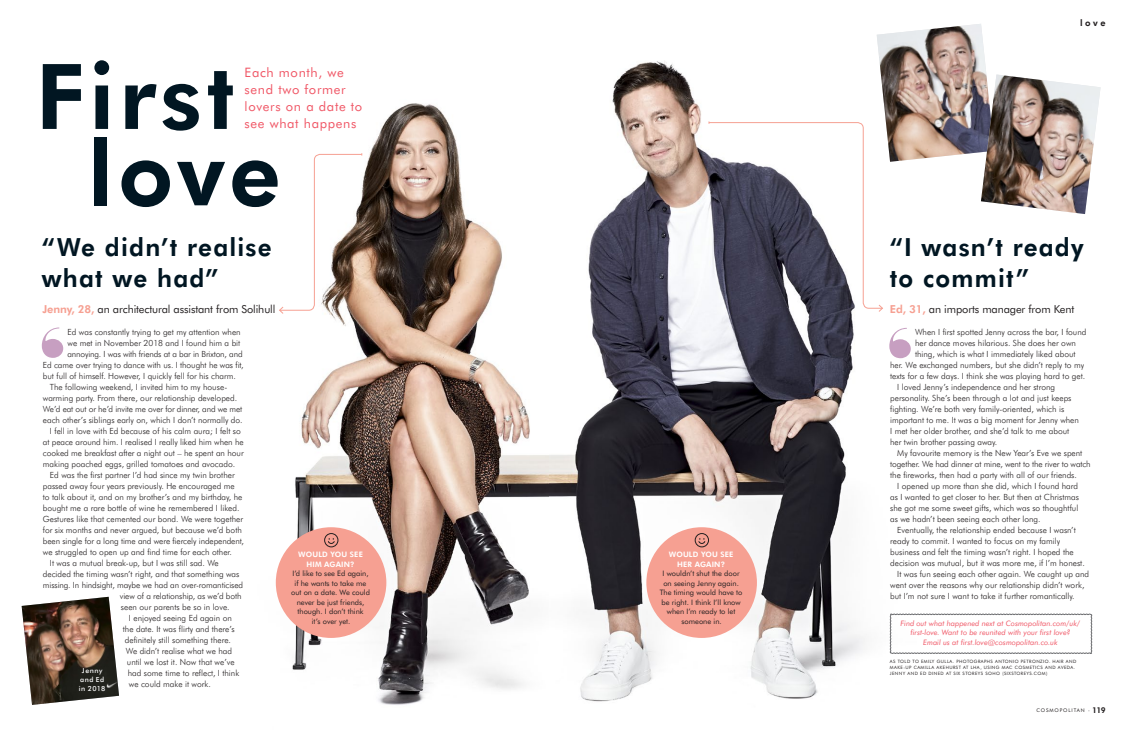
<style>
.page{position:relative;width:1134px;height:738px;background:#fff}
.page>*{position:absolute;margin:0;border:0;box-sizing:border-box;transform-origin:0 0}
.bodycopy{font:700 90.6px "Futura BT";letter-spacing:.05em;color:#011622}
.bodycopy-2{font:700 25px/30px "Futura BT";letter-spacing:.05em;color:#011622}
.bodycopy-3{font:13px/17px "Futura BT";letter-spacing:.05em;color:#f05766}
.bodycopy-4{font:11px "Futura BT";letter-spacing:-.01em;color:#231f20}
.t1{font:700 9px "Futura BT";color:#231f20}
.bodycopy-5{font:300 8.5px/11px "Futura BT";color:#231f20}
.box{font:7.5px/9.5px "Futura BT";color:#231f20;text-align:center}
.t2{font:italic 7.5px/9.5px "Futura BT";color:#f05766;text-align:center}
.box-2{font:700 7.5px/9.5px "Futura BT";letter-spacing:.02em;color:#fff;text-align:center}
.t3{font:500 7px/9px "Futura BT";letter-spacing:.075em;color:#fff;text-align:center}
.t4{font:5px "Futura BT";letter-spacing:.17em;color:#231f20}
.gutter_credits{font:4.5px/6px "Futura BT";letter-spacing:.1em;color:#231f20}
.s1{font-weight:700;color:#f6a092}
.s2{font-size:6px}
.s3{font-weight:700;font-size:8px}
</style>
<div class="page">
<img style="left:275px;top:103px;width:274px;height:602px">
<img style="left:549px;top:61px;width:369px;height:641px">
<img style="left:22px;top:596px;width:97px;height:108px">
<svg style="left:279px;top:153px;width:84px;height:161px"></svg>
<svg style="left:708px;top:24px;width:392px;height:288px"></svg>
<svg style="left:42px;top:327px;width:21px;height:30px"></svg>
<svg style="left:889px;top:327px;width:22px;height:31px"></svg>
<svg style="left:890px;top:613px;width:202px;height:40px"></svg>
<div style="left:276px;top:527px;width:110px;height:110px;background:#f6a092;border-radius:50%"></div>
<div style="left:324px;top:532px;width:14px;height:15px;border:1px solid #231f20;border-radius:50%"></div>
<svg style="left:327px;top:538px;width:8px;height:6px"></svg>
<div style="left:646px;top:527px;width:111px;height:110px;background:#f6a092;border-radius:50%"></div>
<div style="left:695px;top:532px;width:14px;height:15px;border:1px solid #231f20;border-radius:50%"></div>
<svg style="left:698px;top:538px;width:8px;height:6px"></svg>
<p class="bodycopy" style="left:36px;top:33px;width:200px">First</p>
<p class="bodycopy" style="left:88px;top:109px;width:194px">love</p>
<p class="bodycopy-3" style="left:245px;top:63px;width:119px">Each month, we send two former lovers on a date to see what happens</p>
<p class="bodycopy-2" style="left:42px;top:231px;width:231px">“We didn’t realise what we had”</p>
<p class="bodycopy-4" style="left:43px;top:301px;width:234px"><span class="s1">Jenny, 28,</span> an architectural assistant from Solihull</p>
<p class="bodycopy-5" style="left:67px;top:326px;width:175px">Ed was constantly trying to get my attention when</p>
<p class="bodycopy-5" style="left:67px;top:337px;width:174px">we met in November 2018 and I found him a bit</p>
<p class="bodycopy-5" style="left:67px;top:348px;width:177px">annoying. I was with friends at a bar in Brixton, and</p>
<p class="bodycopy-5" style="left:43px;top:359px;width:202px">Ed came over trying to dance with us. I thought he was fit,</p>
<p class="bodycopy-5" style="left:43px;top:370px;width:195px">but full of himself. However, I quickly fell for his charm.</p>
<p class="bodycopy-5" style="left:43px;top:381px;width:201px;text-indent:7px">The following weekend, I invited him to my house&shy;warming party. From there, our relationship developed.<br>We’d eat out or he’d invite me over for dinner, and we met each other’s siblings early on, which I don’t normally do.</p>
<p class="bodycopy-5" style="left:43px;top:425px;width:202px;text-indent:7px">I fell in love with Ed because of his calm aura; I felt so at peace around him. I realised I really liked him when he cooked me breakfast after a night out – he spent an hour making poached eggs, grilled tomatoes and avocado.</p>
<p class="bodycopy-5" style="left:43px;top:469px;width:203px;text-indent:7px">Ed was the first partner I’d had since my twin brother passed away four years previously. He encouraged me<br>to talk about it, and on my brother’s and my birthday, he bought me a rare bottle of wine he remembered I liked.<br>Gestures like that cemented our bond. We were together for six months and never argued, but because we’d both been single for a long time and were fiercely independent, we struggled to open up and find time for each other.</p>
<p class="bodycopy-5" style="left:50px;top:557px;width:170px">It was a mutual break-up, but I was still sad. We</p>
<p class="bodycopy-5" style="left:43px;top:568px;width:198px">decided the timing wasn’t right, and that something was</p>
<p class="bodycopy-5" style="left:43px;top:579px;width:202px">missing. In hindsight, maybe we had an over-romanticised</p>
<p class="bodycopy-5" style="left:120px;top:590px;width:123px">view of a relationship, as we’d both</p>
<p class="bodycopy-5" style="left:121px;top:601px;width:110px">seen our parents be so in love.</p>
<p class="bodycopy-5" style="left:129px;top:612px;width:104px">I enjoyed seeing Ed again on</p>
<p class="bodycopy-5" style="left:123px;top:623px;width:113px">the date. It was flirty and there’s</p>
<p class="bodycopy-5" style="left:125px;top:634px;width:108px">definitely still something there.</p>
<p class="bodycopy-5" style="left:126px;top:645px;width:108px">We didn’t realise what we had</p>
<p class="bodycopy-5" style="left:127px;top:656px;width:109px">until we lost it. Now that we’ve</p>
<p class="bodycopy-5" style="left:128px;top:667px;width:113px">had some time to reflect, I think</p>
<p class="bodycopy-5" style="left:129px;top:678px;width:83px">we could make it work.</p>
<p class="t3" style="left:79px;top:664px;width:28px">Jenny and Ed in 2018</p>
<p class="box-2" style="left:298px;top:549px;width:66px">WOULD YOU SEE<br>HIM AGAIN?</p>
<p class="box" style="left:291px;top:568px;width:80px">I’d like to see Ed again, if he wants to take me out on a date. We could never be just friends, though. I don’t think<br>it’s over yet.</p>
<p class="box-2" style="left:669px;top:549px;width:66px">WOULD YOU SEE<br>HER AGAIN?</p>
<p class="box" style="left:663px;top:568px;width:79px">I wouldn’t shut the door</p>
<p class="box" style="left:663px;top:577px;width:77px">on seeing Jenny again.</p>
<p class="box" style="left:660px;top:587px;width:84px">The timing would have to</p>
<p class="box" style="left:661px;top:596px;width:81px">be right. I think I’ll know when I’m ready to let someone in.</p>
<p class="t1" style="left:1080px;top:16px;width:27px">love</p>
<p class="bodycopy-2" style="left:890px;top:231px;width:195px">“I wasn’t ready to commit”</p>
<p class="bodycopy-4" style="left:890px;top:301px;width:186px"><span class="s1">Ed, 31,</span> an imports manager from Kent</p>
<p class="bodycopy-5" style="left:915px;top:326px;width:173px">When I first spotted Jenny across the bar, I found</p>
<p class="bodycopy-5" style="left:915px;top:337px;width:162px">her dance moves hilarious. She does her own</p>
<p class="bodycopy-5" style="left:915px;top:348px;width:162px">thing, which is what I immediately liked about</p>
<p class="bodycopy-5" style="left:890px;top:359px;width:196px">her. We exchanged numbers, but she didn’t reply to my</p>
<p class="bodycopy-5" style="left:890px;top:370px;width:197px">texts for a few days. I think she was playing hard to get.</p>
<p class="bodycopy-5" style="left:890px;top:381px;width:190px;text-indent:7px">I loved Jenny’s independence and her strong personality. She’s been through a lot and just keeps fighting. We’re both very family-oriented, which is important to me. It was a big moment for Jenny when I met her older brother, and she’d talk to me about her twin brother passing away.</p>
<p class="bodycopy-5" style="left:890px;top:447px;width:202px;text-indent:7px">My favourite memory is the New Year’s Eve we spent together. We had dinner at mine, went to the river to watch the fireworks, then had a party with all of our friends.</p>
<p class="bodycopy-5" style="left:890px;top:480px;width:190px;text-align:justify;text-indent:7px">I opened up more than she did, which I found hard as I wanted to get closer to her. But then at Christmas she got me some sweet gifts, which was so thoughtful as we hadn’t been seeing each other long.</p>
<p class="bodycopy-5" style="left:890px;top:524px;width:196px;text-indent:7px">Eventually, the relationship ended because I wasn’t ready to commit. I wanted to focus on my family business and felt the timing wasn’t right. I hoped the decision was mutual, but it was more me, if I’m honest.</p>
<p class="bodycopy-5" style="left:890px;top:568px;width:200px;text-indent:7px">It was fun seeing each other again. We caught up and went over the reasons why our relationship didn’t work, but I’m not sure I want to take it further romantically.</p>
<p class="t2" style="left:901px;top:617px;width:181px">Find out what happened next at Cosmopolitan.com/uk/ first-love. Want to be reunited with your first love?</p>
<p class="t2" style="left:923px;top:636px;width:136px">Email us at first.love@cosmopolitan.co.uk</p>
<p class="gutter_credits" style="left:890px;top:658px;width:188px">AS TOLD TO EMILY GULLA. PHOTOGRAPHS ANTONIO PETRONZIO. HAIR AND<br>MAKE-UP CAMILLA AKEHURST AT LHA, USING MAC COSMETICS AND AVEDA.<br>JENNY AND ED DINED AT SIX STOREYS SOHO (SIXSTOREYS.COM)</p>
<p class="t4" style="left:1036px;top:706px;width:71px">COSMOPOLITAN <span class="s2">·</span> <span class="s3">119</span></p>
</div>
